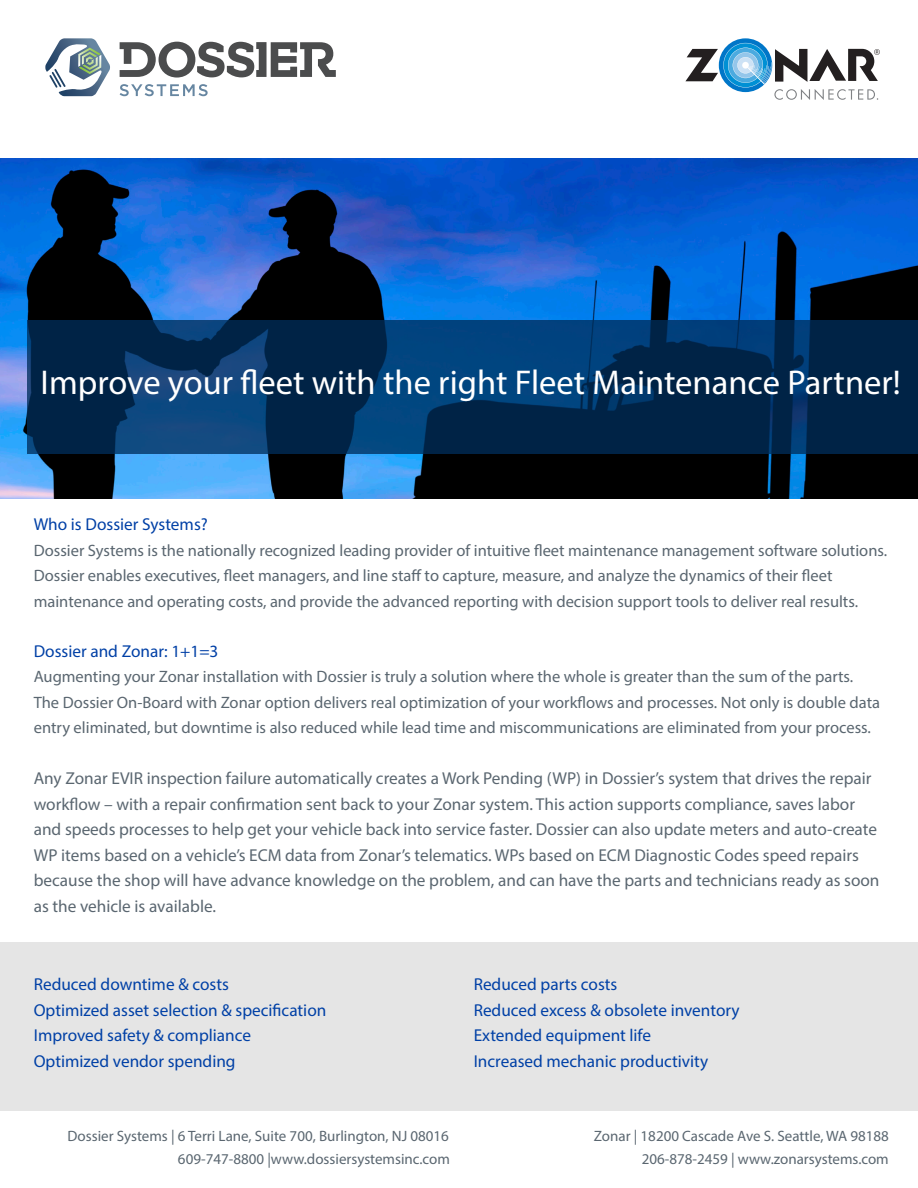
<style>
.page{position:relative;width:918px;height:1188px;background:#fff}
.page>*{position:absolute;margin:0;border:0;box-sizing:border-box;transform-origin:0 0}
.t1{font:34.5px "Myriad Pro";color:#fff}
.t2{font:17.25px/25.5px "Myriad Pro";color:#5a6670}
.t3{font:17.25px "Myriad Pro";color:#0040a6}
.t4{font:16.5px/25.5px "Myriad Pro";color:#5a6670}
.t5{font:15px "Myriad Pro";color:#5a6670}
</style>
<div class="page">
<img style="left:0;top:158px;width:918px;height:340px">
<svg style="left:719px;top:38px;width:53px;height:54px"></svg>
<svg style="left:685px;top:43px;width:195px;height:57px"></svg>
<div style="left:0;top:942px;width:918px;height:169px;background:#e5e5e5"></div>
<svg style="left:27px;top:320px;width:891px;height:134px;background:#022f5b"></svg>
<svg style="left:120px;top:42px;width:216px;height:36px"></svg>
<svg style="left:120px;top:84px;width:88px;height:12px"></svg>
<svg style="left:45px;top:38px;width:65px;height:58px"></svg>
<p class="t1" style="left:40px;top:362px;width:862px">Improve your fleet with the right Fleet Maintenance Partner!</p>
<p class="t3" style="left:34px;top:514px;width:176px">Who is Dossier Systems?</p>
<p class="t4" style="left:34px;top:537px;width:855px">Dossier Systems is the nationally recognized leading provider of intuitive fleet maintenance management software solutions.<br>Dossier enables executives, fleet managers, and line staff to capture, measure, and analyze the dynamics of their fleet maintenance and operating costs, and provide the advanced reporting with decision support tools to deliver real results.</p>
<p class="t3" style="left:34px;top:640px;width:186px">Dossier and Zonar: 1+1=3</p>
<p class="t4" style="left:34px;top:664px;width:821px">Augmenting your Zonar installation with Dossier is truly a solution where the whole is greater than the sum of the parts.</p>
<p class="t4" style="left:34px;top:689px;width:848px">The Dossier On-Board with Zonar option delivers real optimization of your workflows and processes. Not only is double data entry eliminated, but downtime is also reduced while lead time and miscommunications are eliminated from your process.</p>
<p class="t2" style="left:34px;top:765px;width:847px">Any Zonar EVIR inspection failure automatically creates a Work Pending (WP) in Dossier’s system that drives the repair workflow – with a repair confirmation sent back to your Zonar system. This action supports compliance, saves labor and speeds processes to help get your vehicle back into service faster. Dossier can also update meters and auto-create WP items based on a vehicle’s ECM data from Zonar’s telematics. WPs based on ECM Diagnostic Codes speed repairs because the shop will have advance knowledge on the problem, and can have the parts and technicians ready as soon as the vehicle is available.</p>
<p class="t3" style="left:34px;top:974px;width:197px">Reduced downtime &amp; costs</p>
<p class="t3" style="left:34px;top:999px;width:294px">Optimized asset selection &amp; specification</p>
<p class="t3" style="left:34px;top:1025px;width:219px">Improved safety &amp; compliance</p>
<p class="t3" style="left:34px;top:1050px;width:203px">Optimized vendor spending</p>
<p class="t5" style="left:68px;top:1127px;width:383px">Dossier Systems | 6 Terri Lane, Suite 700, Burlington, NJ 08016</p>
<p class="t5" style="left:178px;top:1150px;width:274px">609-747-8800 |www.dossiersystemsinc.com</p>
<p class="t3" style="left:474px;top:974px;width:145px">Reduced parts costs</p>
<p class="t3" style="left:474px;top:999px;width:268px">Reduced excess &amp; obsolete inventory</p>
<p class="t3" style="left:474px;top:1025px;width:179px">Extended equipment life</p>
<p class="t3" style="left:474px;top:1050px;width:236px">Increased mechanic productivity</p>
<p class="t5" style="left:594px;top:1127px;width:296px">Zonar | 18200 Cascade Ave S. Seattle, WA 98188</p>
<p class="t5" style="left:642px;top:1150px;width:249px">206-878-2459 | www.zonarsystems.com</p>
</div>
